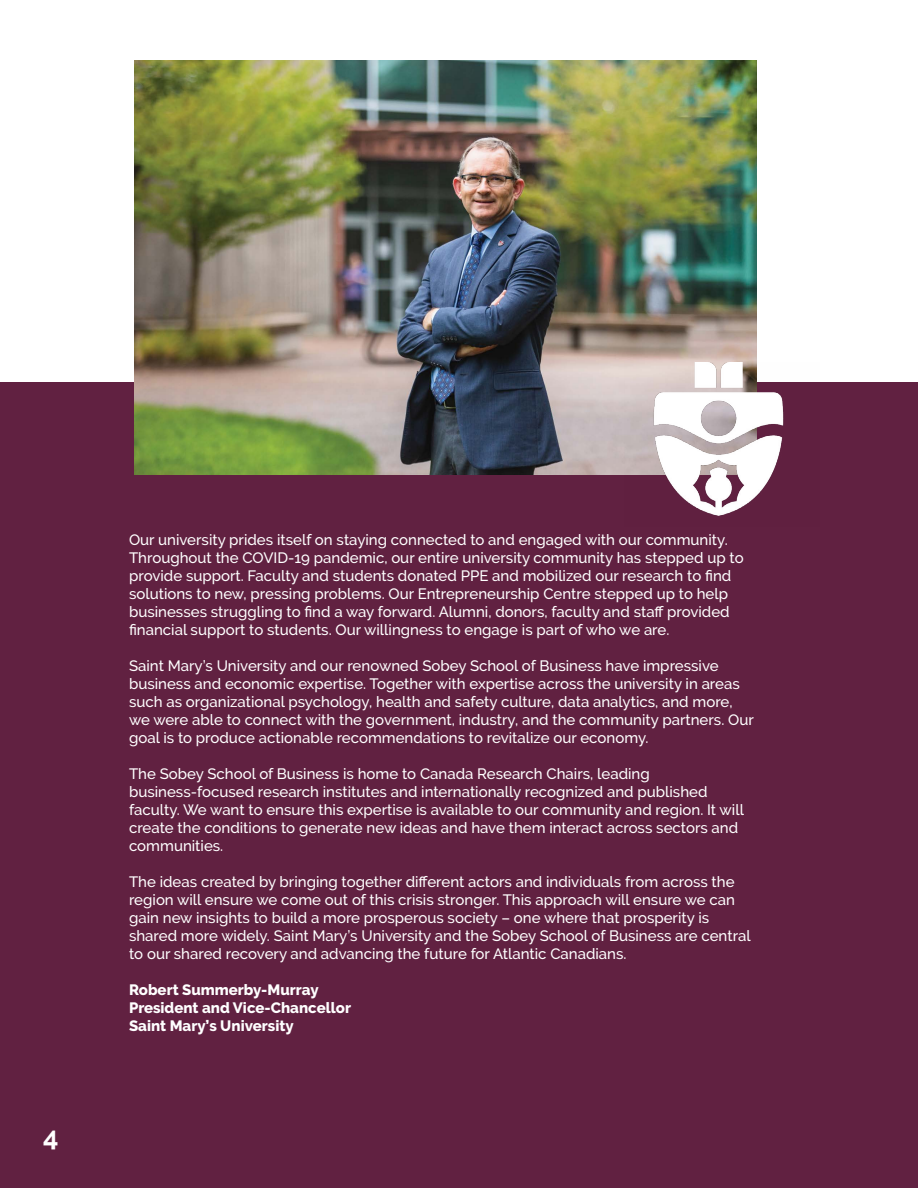
<style>
.page{position:relative;width:918px;height:1188px;background:#fff}
.page>*{position:absolute;margin:0;border:0;box-sizing:border-box;transform-origin:0 0}
.t1{font:700 27px "Raleway";color:#fff}
.t2{font:500 15px/18px "Raleway";color:#fff}
.t3{font:800 15px/18px "Raleway";color:#fff}
</style>
<div class="page">
<div style="left:0;top:382px;width:918px;height:806px;background:#612141"></div>
<img style="left:135px;top:60px;width:621px;height:415px">
<img style="left:624px;top:362px;width:160px;height:154px">
<h1 class="t1" style="left:43px;top:1121px;width:17px">4</h1>
<p class="t2" style="left:129px;top:531px;width:616px">Our university prides itself on staying connected to and engaged with our community.<br>Throughout the COVID-19 pandemic, our entire university community has stepped up to provide support. Faculty and students donated PPE and mobilized our research to find solutions to new, pressing problems. Our Entrepreneurship Centre stepped up to help businesses struggling to find a way forward. Alumni, donors, faculty and staff provided financial support to students. Our willingness to engage is part of who we are.</p>
<p class="t2" style="left:129px;top:657px;width:626px">Saint Mary’s University and our renowned Sobey School of Business have impressive business and economic expertise. Together with expertise across the university in areas such as organizational psychology, health and safety culture, data analytics, and more, we were able to connect with the government, industry, and the community partners. Our goal is to produce actionable recommendations to revitalize our economy.</p>
<p class="t2" style="left:129px;top:765px;width:616px">The Sobey School of Business is home to Canada Research Chairs, leading business-focused research institutes and internationally recognized and published faculty. We want to ensure this expertise is available to our community and region. It will create the conditions to generate new ideas and have them interact across sectors and communities.</p>
<p class="t2" style="left:129px;top:873px;width:623px">The ideas created by bringing together different actors and individuals from across the region will ensure we come out of this crisis stronger. This approach will ensure we can gain new insights to build a more prosperous society – one where that prosperity is shared more widely. Saint Mary’s University and the Sobey School of Business are central to our shared recovery and advancing the future for Atlantic Canadians.</p>
<p class="t3" style="left:129px;top:981px;width:223px">Robert Summerby-Murray<br>President and Vice-Chancellor<br>Saint Mary’s University</p>
</div>
